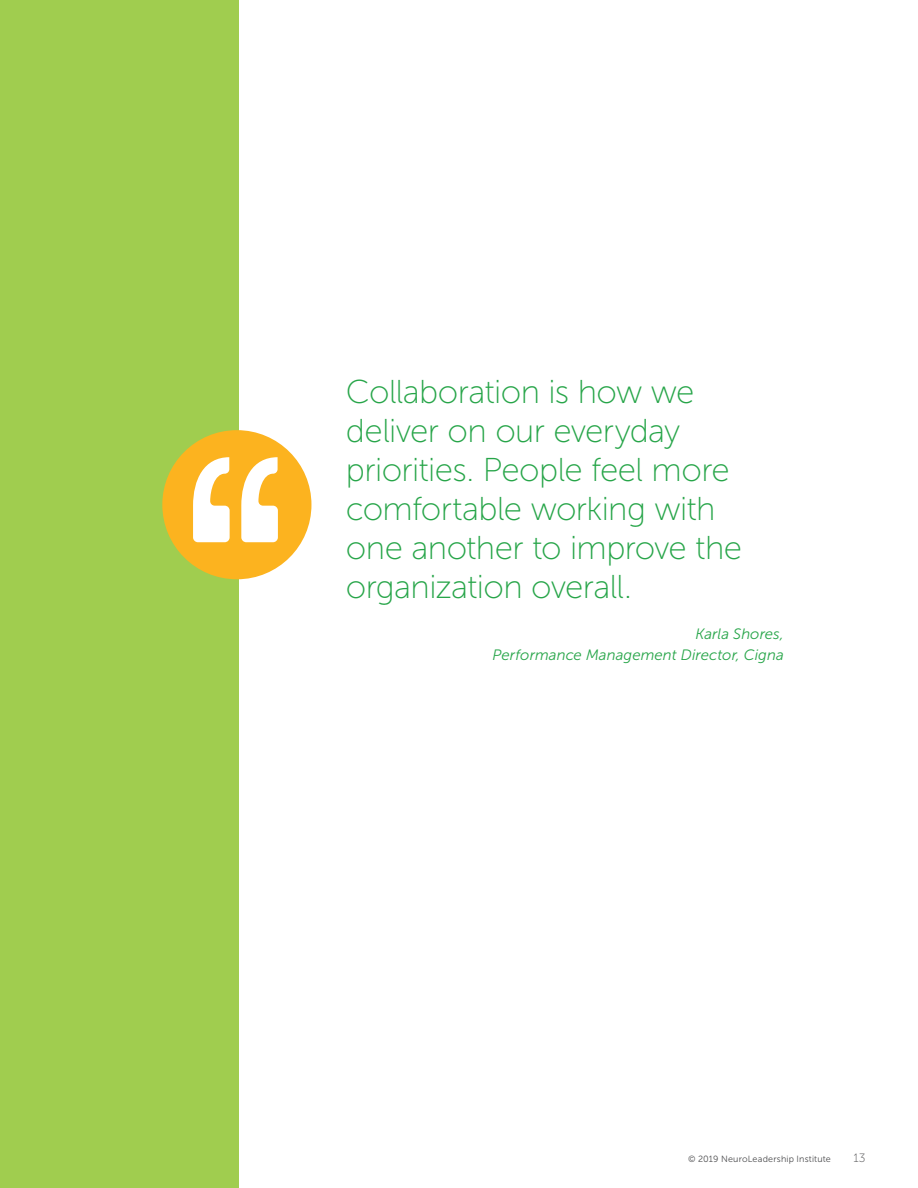
<style>
.page{position:relative;width:918px;height:1188px;background:#fff}
.page>*{position:absolute;margin:0;border:0;box-sizing:border-box;transform-origin:0 0}
.t1{font:33px/39px "Museo Sans 100";letter-spacing:-.02em;color:#27a549}
.t2{font:italic 15px/21px "Museo Sans 300";letter-spacing:.005em;color:#27a549;text-align:right}
.t3{font:12px "Museo Sans 100";color:#4d4d4f}
.t4{font:9px "Museo Sans 300";letter-spacing:.02em;color:#4d4d4f}
</style>
<div class="page">
<div style="left:0;top:0;width:238px;height:1188px;background:#a0cd4f"></div>
<div style="left:162px;top:430px;width:149px;height:149px;background:#fcb31f;border-radius:50%"></div>
<svg style="left:193px;top:457px;width:37px;height:85px"></svg>
<svg style="left:241px;top:457px;width:37px;height:85px"></svg>
<p class="t1" style="left:346px;top:372px;width:398px">Collaboration is how we deliver on our everyday priorities. People feel more comfortable working with one another to improve the organization overall.</p>
<p class="t2" style="left:493px;top:623px;width:293px">Karla Shores,<br>Performance Management Director, Cigna</p>
<p class="t4" style="left:688px;top:1154px;width:144px">© 2019 NeuroLeadership Institute</p>
<p class="t3" style="left:853px;top:1152px;width:13px">13</p>
</div>
